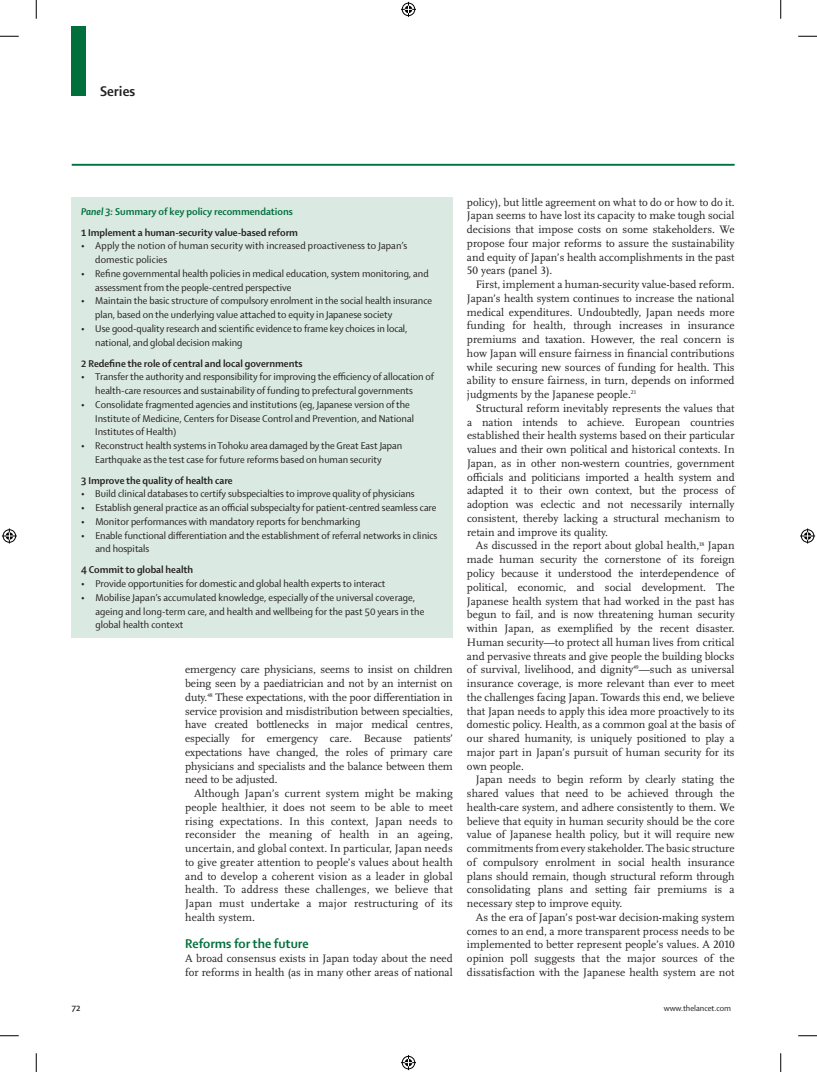
<style>
.page{position:relative;width:817px;height:1072px;background:#fff}
.page>*{position:absolute;margin:0;border:0;box-sizing:border-box;transform-origin:0 0}
.t1{font:700 15px "Shaker 2 Lancet";color:#231f20}
.t2{font:700 13.75px "Shaker 2 Lancet";color:#006f3c}
.t3{font:11.25px/13.8px "Scala Lancet Pro";color:#231f20;text-align:justify}
.t4{font:10.62px/13.8px "Shaker 2 Lancet";color:#231f20}
.t5{font:700 10.62px/20.9px "Shaker 2 Lancet";color:#231f20}
.t6{font:8.75px "Shaker 2 Lancet";color:#231f20}
.t7{font:700 8.75px "Shaker 2 Lancet";color:#231f20}
.s1{font-style:italic;color:#006f3c}
.s2{color:#006f3c}
</style>
<div class="page">
<div style="left:72px;top:26px;width:14px;height:70px;background:#006f3c"></div>
<hr style="left:72px;top:164px;width:662px;height:2px;background:#006f3c">
<div style="left:72px;top:197px;width:381px;height:441px;background:#dae9e1"></div>
<svg style="left:0;top:35px;width:19px;height:2px"></svg>
<svg style="left:798px;top:35px;width:19px;height:2px"></svg>
<svg style="left:0;top:1035px;width:19px;height:1px"></svg>
<svg style="left:798px;top:1035px;width:19px;height:1px"></svg>
<svg style="left:35px;top:0;width:2px;height:19px"></svg>
<svg style="left:35px;top:1053px;width:2px;height:19px"></svg>
<svg style="left:780px;top:0;width:1px;height:19px"></svg>
<svg style="left:780px;top:1053px;width:1px;height:19px"></svg>
<svg style="left:401px;top:2px;width:15px;height:15px"></svg>
<svg style="left:401px;top:1055px;width:15px;height:15px"></svg>
<svg style="left:2px;top:528px;width:15px;height:15px"></svg>
<svg style="left:800px;top:528px;width:15px;height:15px"></svg>
<h1 class="t1" style="left:100px;top:81px;width:37px">Series</h1>
<p class="t5" style="left:81px;top:200px;width:218px"><span class="s1">Panel 3:</span> <span class="s2">Summary of key policy recommendations<br></span>1 Implement a human-security value-based reform</p>
<p class="t4" style="left:95px;top:239px;width:313px;text-indent:-14px">• Apply the notion of human security with increased proactiveness to Japan’s domestic policies</p>
<p class="t4" style="left:95px;top:266px;width:335px;text-indent:-14px">• Refine governmental health policies in medical education, system monitoring, and assessment from the people-centred perspective</p>
<p class="t4" style="left:95px;top:294px;width:338px;text-indent:-14px">• Maintain the basic structure of compulsory enrolment in the social health insurance plan, based on the underlying value attached to equity in Japanese society</p>
<p class="t4" style="left:95px;top:321px;width:314px;text-indent:-14px">• Use good-quality research and scientific evidence to frame key choices in local, national, and global decision making</p>
<p class="t5" style="left:81px;top:352px;width:223px">2 Redefine the role of central and local governments</p>
<p class="t4" style="left:95px;top:369px;width:340px;text-indent:-14px">• Transfer the authority and responsibility for improving the efficiency of allocation of health-care resources and sustainability of funding to prefectural governments</p>
<p class="t4" style="left:95px;top:397px;width:320px;text-indent:-14px">• Consolidate fragmented agencies and institutions (eg, Japanese version of the<br>Institute of Medicine, Centers for Disease Control and Prevention, and National<br>Institutes of Health)</p>
<p class="t4" style="left:81px;top:438px;width:322px;text-align:center">• Reconstruct health systems in Tohoku area damaged by the Great East Japan<br>Earthquake as the test case for future reforms based on human security</p>
<p class="t5" style="left:81px;top:469px;width:153px">3 Improve the quality of health care</p>
<p class="t4" style="left:81px;top:486px;width:335px">• Build clinical databases to certify subspecialties to improve quality of physicians</p>
<p class="t4" style="left:81px;top:500px;width:357px">• Establish general practice as an official subspecialty for patient-centred seamless care</p>
<p class="t4" style="left:81px;top:514px;width:280px">• Monitor performances with mandatory reports for benchmarking</p>
<p class="t4" style="left:95px;top:528px;width:343px;text-indent:-14px">• Enable functional differentiation and the establishment of referral networks in clinics and hospitals</p>
<p class="t5" style="left:81px;top:559px;width:113px">4 Commit to global health</p>
<p class="t4" style="left:81px;top:576px;width:306px">• Provide opportunities for domestic and global health experts to interact</p>
<p class="t4" style="left:95px;top:590px;width:330px;text-indent:-14px">• Mobilise Japan’s accumulated knowledge, especially of the universal coverage, ageing and long-term care, and health and wellbeing for the past 50 years in the global health context</p>
<p class="t3" style="left:185px;top:663px;width:269px">emergency care physicians, seems to insist on children being seen by a paediatrician and not by an internist on duty.<sup>48</sup> These expectations, with the poor differentiation in service provision and misdistribution between specialties, have created bottlenecks in major medical centres, especially for emergency care. Because patients’ expectations have changed, the roles of primary care physicians and specialists and the balance between them need to be adjusted.</p>
<p class="t3" style="left:185px;top:786px;width:269px;text-indent:9px">Although Japan’s current system might be making people healthier, it does not seem to be able to meet rising expectations. In this context, Japan needs to reconsider the meaning of health in an ageing, uncertain, and global context. In particular, Japan needs to give greater attention to people’s values about health and to develop a coherent vision as a leader in global health. To address these challenges, we believe that Japan must undertake a major restructuring of its health system.</p>
<p class="t2" style="left:185px;top:935px;width:125px">Reforms for the future</p>
<p class="t3" style="left:185px;top:951px;width:269px">A broad consensus exists in Japan today about the need for reforms in health (as in many other areas of national</p>
<p class="t3" style="left:467px;top:195px;width:269px">policy), but little agreement on what to do or how to do it.<br>Japan seems to have lost its capacity to make tough social decisions that impose costs on some stakeholders. We propose four major reforms to assure the sustainability and equity of Japan’s health accomplishments in the past 50 years (panel 3).</p>
<p class="t3" style="left:467px;top:278px;width:269px;text-indent:9px">First, implement a human-security value-based reform.<br>Japan’s health system continues to increase the national medical expenditures. Undoubtedly, Japan needs more funding for health, through increases in insurance premiums and taxation. However, the real concern is how Japan will ensure fairness in financial contributions while securing new sources of funding for health. This ability to ensure fairness, in turn, depends on informed judgments by the Japanese people.<sup>21</sup></p>
<p class="t3" style="left:467px;top:401px;width:269px;text-indent:9px">Structural reform inevitably represents the values that a nation intends to achieve. European countries established their health systems based on their particular values and their own political and historical contexts. In Japan, as in other non-western countries, government officials and politicians imported a health system and adapted it to their own context, but the process of adoption was eclectic and not necessarily internally consistent, thereby lacking a structural mechanism to retain and improve its quality.</p>
<p class="t3" style="left:467px;top:539px;width:269px;text-indent:9px">As discussed in the report about global health,<sup>18</sup> Japan made human security the cornerstone of its foreign policy because it understood the interdependence of political, economic, and social development. The Japanese health system that had worked in the past has begun to fail, and is now threatening human security within Japan, as exemplified by the recent disaster.<br>Human security—to protect all human lives from critical and pervasive threats and give people the building blocks of survival, livelihood, and dignity<sup>49</sup>—such as universal insurance coverage, is more relevant than ever to meet the challenges facing Japan. Towards this end, we believe that Japan needs to apply this idea more proactively to its domestic policy. Health, as a common goal at the basis of our shared humanity, is uniquely positioned to play a major part in Japan’s pursuit of human security for its own people.</p>
<p class="t3" style="left:467px;top:773px;width:269px;text-indent:9px">Japan needs to begin reform by clearly stating the shared values that need to be achieved through the health-care system, and adhere consistently to them. We believe that equity in human security should be the core value of Japanese health policy, but it will require new commitments from every stakeholder. The basic structure of compulsory enrolment in social health insurance plans should remain, though structural reform through consolidating plans and setting fair premiums is a necessary step to improve equity.</p>
<p class="t3" style="left:467px;top:910px;width:269px;text-indent:9px">As the era of Japan’s post-war decision-making system comes to an end, a more transparent process needs to be implemented to better represent people’s values. A 2010 opinion poll suggests that the major sources of the dissatisfaction with the Japanese health system are not</p>
<p class="t7" style="left:72px;top:1002px;width:10px">72</p>
<p class="t6" style="left:663px;top:1002px;width:69px">www.thelancet.com</p>
</div>
